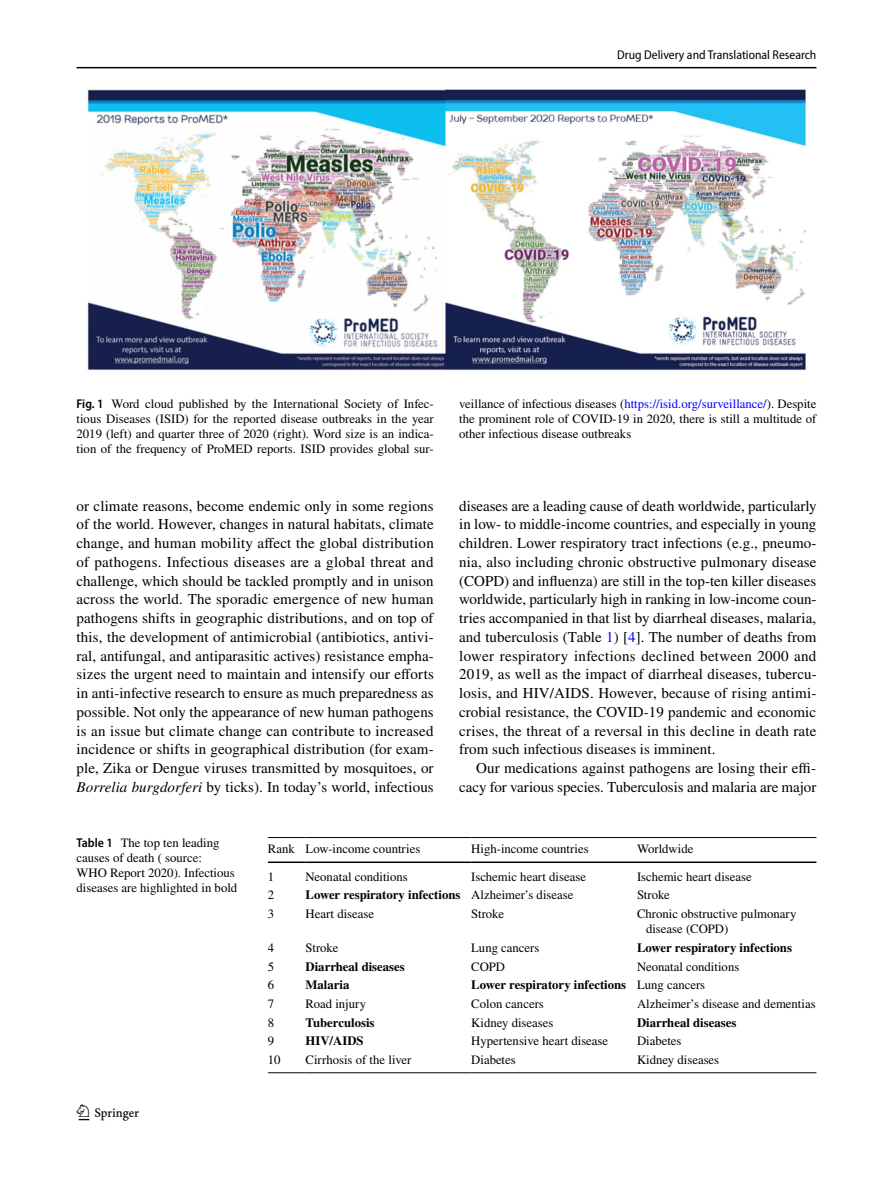
<style>
.page{position:relative;width:893px;height:1187px;background:#fff}
.page>*{position:absolute;margin:0;border:0;box-sizing:border-box;transform-origin:0 0}
.t1{font:22.5px "Springnew Regular 2";color:#000}
.t2{font:15px/18.8px "STIX";letter-spacing:.005em;color:#000;text-align:justify}
.t3{font:12.75px/15px "STIX";color:#000;text-align:justify}
.t4{font:700 12.75px "STIX";color:#000}
.t5{font:semi-condensed 12.75px "Myriad Pro";color:#000}
.s1{font-family:"Myriad Pro";font-weight:600;font-stretch:semi-condensed}
.s2{color:#00f}
.s3{font-style:italic}
.s4{font-weight:400}
</style>
<div class="page">
<hr style="left:77px;top:67px;width:739px;height:1px;background:#000">
<img style="left:87px;top:89px;width:721px;height:282px">
<hr style="left:268px;top:837px;width:38px;height:1px;background:#000">
<hr style="left:268px;top:861px;width:38px;height:2px;background:#000">
<hr style="left:306px;top:837px;width:165px;height:1px;background:#000">
<hr style="left:306px;top:861px;width:165px;height:2px;background:#000">
<hr style="left:471px;top:837px;width:166px;height:1px;background:#000">
<hr style="left:471px;top:861px;width:166px;height:2px;background:#000">
<hr style="left:637px;top:837px;width:179px;height:1px;background:#000">
<hr style="left:637px;top:861px;width:179px;height:2px;background:#000">
<hr style="left:268px;top:1072px;width:38px;height:1px;background:#000">
<hr style="left:306px;top:1072px;width:165px;height:1px;background:#000">
<hr style="left:471px;top:1072px;width:166px;height:1px;background:#000">
<hr style="left:637px;top:1072px;width:179px;height:1px;background:#000">
<p class="t5" style="left:617px;top:48px;width:201px">Drug Delivery and Translational Research</p>
<p class="t3" style="left:77px;top:397px;width:359px"><span class="s1">Fig. 1</span> Word cloud published by the International Society of Infec&shy;tious Diseases (ISID) for the reported disease outbreaks in the year 2019 (left) and quarter three of 2020 (right). Word size is an indica&shy;tion of the frequency of ProMED reports. ISID provides global sur-</p>
<p class="t3" style="left:459px;top:397px;width:359px">veillance of infectious diseases (<span class="s2">https://isid.org/surveillance/</span>). Despite the prominent role of COVID-19 in 2020, there is still a multitude of other infectious disease outbreaks</p>
<p class="t2" style="left:77px;top:497px;width:359px">or climate reasons, become endemic only in some regions of the world. However, changes in natural habitats, climate change, and human mobility affect the global distribution of pathogens. Infectious diseases are a global threat and challenge, which should be tackled promptly and in unison across the world. The sporadic emergence of new human pathogens shifts in geographic distributions, and on top of this, the development of antimicrobial (antibiotics, antivi&shy;ral, antifungal, and antiparasitic actives) resistance empha&shy;sizes the urgent need to maintain and intensify our efforts in anti-infective research to ensure as much preparedness as possible. Not only the appearance of new human pathogens is an issue but climate change can contribute to increased incidence or shifts in geographical distribution (for exam&shy;ple, Zika or Dengue viruses transmitted by mosquitoes, or <span class="s3">Borrelia burgdorferi</span> by ticks). In today’s world, infectious</p>
<p class="t2" style="left:459px;top:497px;width:359px">diseases are a leading cause of death worldwide, particularly in low- to middle-income countries, and especially in young children. Lower respiratory tract infections (e.g., pneumo&shy;nia, also including chronic obstructive pulmonary disease (COPD) and influenza) are still in the top-ten killer diseases worldwide, particularly high in ranking in low-income coun&shy;tries accompanied in that list by diarrheal diseases, malaria, and tuberculosis (Table <span class="s2">1</span>) [<span class="s2">4</span>]. The number of deaths from lower respiratory infections declined between 2000 and 2019, as well as the impact of diarrheal diseases, tubercu&shy;losis, and HIV/AIDS. However, because of rising antimi&shy;crobial resistance, the COVID-19 pandemic and economic crises, the threat of a reversal in this decline in death rate from such infectious diseases is imminent.</p>
<p class="t2" style="left:459px;top:759px;width:359px;text-align:right">Our medications against pathogens are losing their effi&shy;cacy for various species. Tuberculosis and malaria are major</p>
<p class="t3" style="left:77px;top:835px;width:162px;text-align:left"><span class="s1">Table 1</span> The top ten leading causes of death ( source:<br>WHO Report 2020). Infectious diseases are highlighted in bold</p>
<p class="t3" style="left:268px;top:841px;width:154px">Rank Low-income countries</p>
<p class="t3" style="left:471px;top:841px;width:119px">High-income countries</p>
<p class="t3" style="left:637px;top:841px;width:58px">Worldwide</p>
<p class="t3" style="left:268px;top:869px;width:8px">1</p>
<p class="t3" style="left:306px;top:869px;width:104px">Neonatal conditions</p>
<p class="t3" style="left:471px;top:869px;width:116px">Ischemic heart disease</p>
<p class="t3" style="left:637px;top:869px;width:116px">Ischemic heart disease</p>
<p class="t3" style="left:268px;top:888px;width:8px">2</p>
<p class="t4" style="left:306px;top:887px;width:269px">Lower respiratory infections <span class="s4">Alzheimer’s disease</span></p>
<p class="t3" style="left:637px;top:888px;width:34px">Stroke</p>
<p class="t3" style="left:268px;top:907px;width:8px">3</p>
<p class="t3" style="left:306px;top:907px;width:70px">Heart disease</p>
<p class="t3" style="left:471px;top:907px;width:34px">Stroke</p>
<p class="t3" style="left:646px;top:907px;width:152px;text-indent:-9px">Chronic obstructive pulmonary disease (COPD)</p>
<p class="t3" style="left:268px;top:940px;width:8px">4</p>
<p class="t3" style="left:306px;top:940px;width:34px">Stroke</p>
<p class="t3" style="left:471px;top:940px;width:70px">Lung cancers</p>
<p class="t4" style="left:637px;top:939px;width:156px">Lower respiratory infections</p>
<p class="t3" style="left:268px;top:959px;width:8px">5</p>
<p class="t4" style="left:306px;top:958px;width:101px">Diarrheal diseases</p>
<p class="t3" style="left:471px;top:959px;width:35px">COPD</p>
<p class="t3" style="left:637px;top:959px;width:104px">Neonatal conditions</p>
<p class="t3" style="left:268px;top:978px;width:8px">6</p>
<p class="t4" style="left:306px;top:977px;width:46px">Malaria</p>
<p class="t4" style="left:471px;top:977px;width:235px">Lower respiratory infections <span class="s4">Lung cancers</span></p>
<p class="t3" style="left:268px;top:996px;width:8px">7</p>
<p class="t3" style="left:306px;top:996px;width:62px">Road injury</p>
<p class="t3" style="left:471px;top:996px;width:74px">Colon cancers</p>
<p class="t3" style="left:637px;top:996px;width:180px">Alzheimer’s disease and dementias</p>
<p class="t3" style="left:268px;top:1015px;width:8px">8</p>
<p class="t4" style="left:306px;top:1014px;width:71px">Tuberculosis</p>
<p class="t3" style="left:471px;top:1015px;width:84px">Kidney diseases</p>
<p class="t4" style="left:637px;top:1014px;width:101px">Diarrheal diseases</p>
<p class="t3" style="left:268px;top:1034px;width:8px">9</p>
<p class="t4" style="left:306px;top:1033px;width:60px">HIV/AIDS</p>
<p class="t3" style="left:471px;top:1034px;width:138px">Hypertensive heart disease</p>
<p class="t3" style="left:637px;top:1034px;width:46px">Diabetes</p>
<p class="t3" style="left:268px;top:1053px;width:14px">10</p>
<p class="t3" style="left:306px;top:1053px;width:107px">Cirrhosis of the liver</p>
<p class="t3" style="left:471px;top:1053px;width:46px">Diabetes</p>
<p class="t3" style="left:637px;top:1053px;width:84px">Kidney diseases</p>
<h1 class="t1" style="left:79px;top:1104px;width:62px">1 3</h1>
</div>
